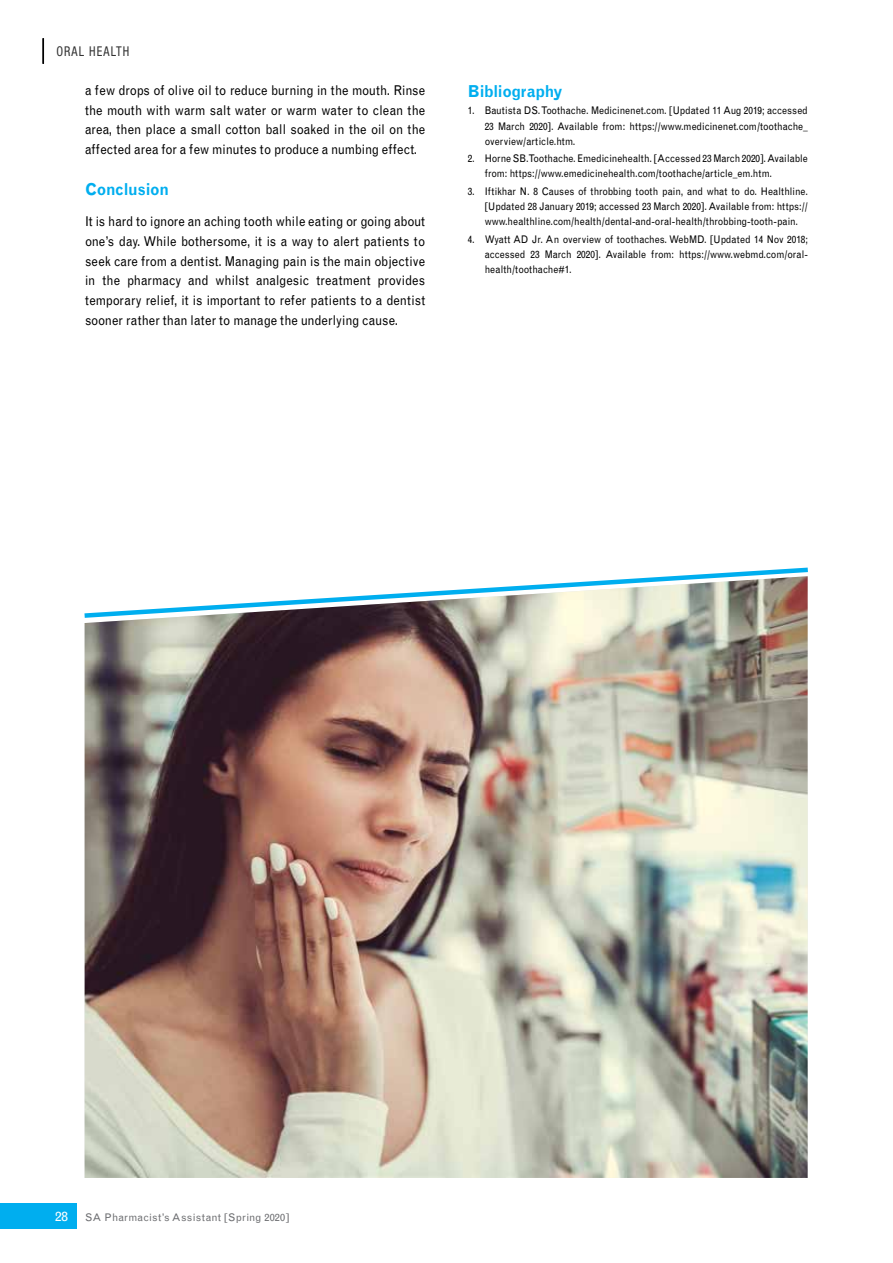
<style>
.page{position:relative;width:893px;height:1263px;background:#fff}
.page>*{position:absolute;margin:0;border:0;box-sizing:border-box;transform-origin:0 0}
.t1{font:700 16.5px "Grotesque";letter-spacing:-.02em;color:#00aeef;scale:.9 1}
.t2{font:13.5px/19.8px "Grotesque";color:#000;text-align:justify;scale:.9 1}
.t3{font:condensed 13.5px "Helvetica Neue LT Std";letter-spacing:.09em;color:#000;scale:.9 1}
.t4{font:13.5px "Grotesque";color:#fff}
.t5{font:10.5px/15.3px "Grotesque";color:#000;text-align:justify;scale:.9 1}
.t6{font:10.5px "Grotesque";letter-spacing:.02em;color:#6d6e71}
</style>
<div class="page">
<div style="left:0;top:1203px;width:77px;height:26px;background:#00aeef"></div>
<svg style="left:43px;top:38px;width:1px;height:26px"></svg>
<img style="left:85px;top:620px;width:723px;height:558px">
<svg style="left:84px;top:567px;width:724px;height:53px"></svg>
<p class="t3" style="left:56px;top:43px;width:83px">ORAL HEALTH</p>
<p class="t2" style="left:85px;top:80px;width:380px">a few drops of olive oil to reduce burning in the mouth. Rinse the mouth with warm salt water or warm water to clean the area, then place a small cotton ball soaked in the oil on the affected area for a few minutes to produce a numbing effect.</p>
<h1 class="t1" style="left:85px;top:180px;width:95px">Conclusion</h1>
<p class="t2" style="left:85px;top:211px;width:379px">It is hard to ignore an aching tooth while eating or going about one’s day. While bothersome, it is a way to alert patients to seek care from a dentist. Managing pain is the main objective in the pharmacy and whilst analgesic treatment provides temporary relief, it is important to refer patients to a dentist sooner rather than later to manage the underlying cause.</p>
<h1 class="t1" style="left:468px;top:81px;width:107px">Bibliography</h1>
<p class="t5" style="left:485px;top:103px;width:361px;text-indent:-17px">1. Bautista DS. Toothache. Medicinenet.com. [Updated 11 Aug 2019; accessed 23 March 2020]. Available from: https://www.medicinenet.com/toothache_ overview/article.htm.</p>
<p class="t5" style="left:485px;top:151px;width:361px;text-indent:-17px">2. Horne SB. Toothache. Emedicinehealth. [Accessed 23 March 2020]. Available from: https://www.emedicinehealth.com/toothache/article_em.htm.</p>
<p class="t5" style="left:485px;top:183px;width:361px;text-indent:-17px">3. Iftikhar N. 8 Causes of throbbing tooth pain, and what to do. Healthline. [Updated 28 January 2019; accessed 23 March 2020]. Available from: https:// www.healthline.com/health/dental-and-oral-health/throbbing-tooth-pain.</p>
<p class="t5" style="left:485px;top:231px;width:361px;text-indent:-17px">4. Wyatt AD Jr. An overview of toothaches. WebMD. [Updated 14 Nov 2018; accessed 23 March 2020]. Available from: https://www.webmd.com/oral&shy;health/toothache#1.</p>
<p class="t4" style="left:55px;top:1208px;width:14px">28</p>
<p class="t6" style="left:85px;top:1211px;width:206px">SA Pharmacist’s Assistant [Spring 2020]</p>
</div>
